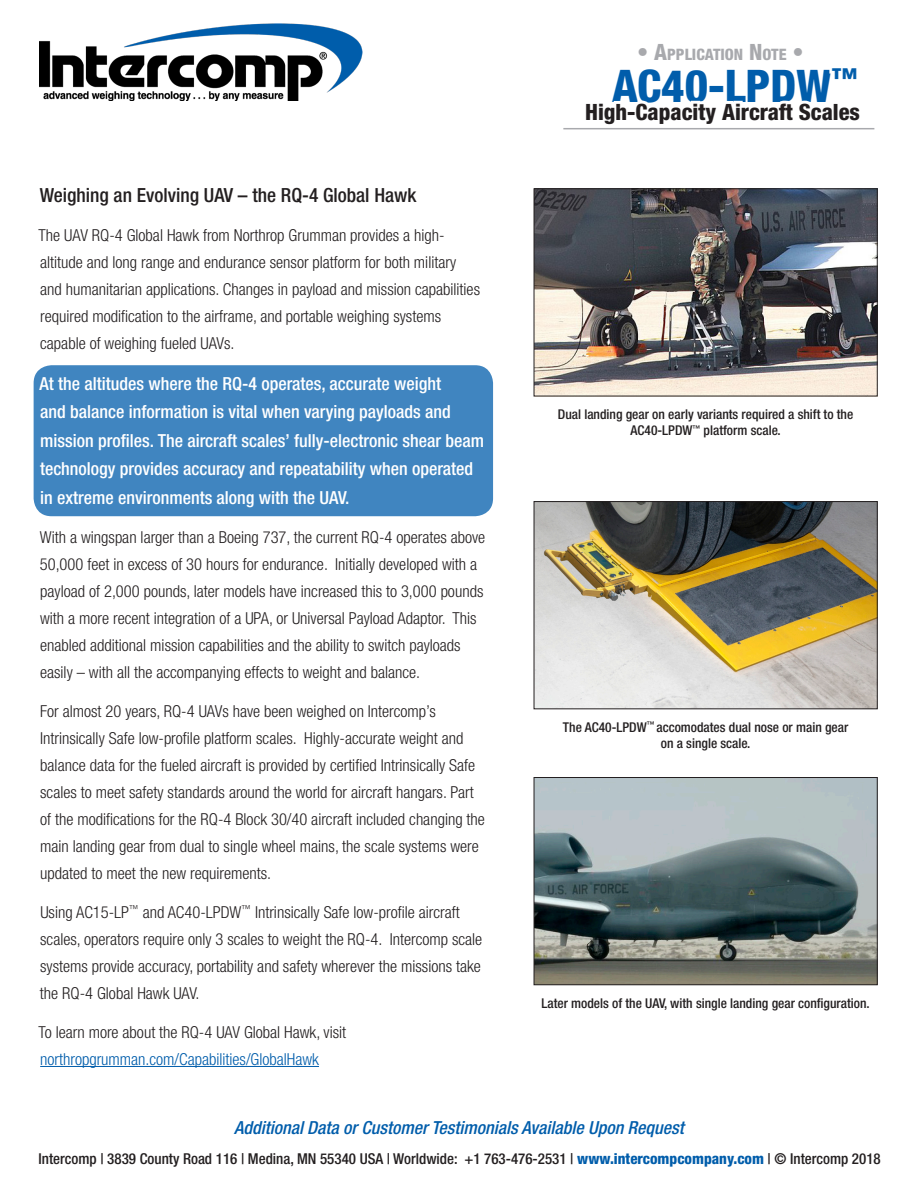
<style>
.page{position:relative;width:918px;height:1188px;background:#fff}
.page>*{position:absolute;margin:0;border:0;box-sizing:border-box;transform-origin:0 0}
.t1{font:800 condensed 45px "Helvetica Neue LT Std";color:#015dab}
.t2{font:800 condensed 22.5px "Helvetica Neue LT Std";color:#231f20}
.t3{font:500 condensed 19.5px "Helvetica Neue LT Std";color:#231f20}
.t4{font:500 condensed 18px/28.5px "Helvetica Neue LT Std";color:#fff}
.t5{font:italic 500 condensed 18px "Helvetica Neue LT Std";color:#015dab}
.t6{font:300 condensed 16.5px/27px "Helvetica Neue LT Std";color:#231f20}
.t7{font:300 condensed 16.5px/27px "Helvetica Neue LT Std";color:#015dab}
.t8{font:800 condensed 15.75px "Helvetica Neue LT Std";color:#a8a9ad}
.t9{font:500 condensed 15px "Helvetica Neue LT Std";color:#231f20}
.t10{font:500 condensed 13.5px/16.2px "Helvetica Neue LT Std";color:#231f20;text-align:center}
.s1{color:#231f20}
.s2{font-size:22.5px}
.s3{font-weight:800;color:#015dab}
</style>
<div class="page">
<img style="left:40px;top:23px;width:323px;height:78px">
<hr style="left:563px;top:128px;width:311px;height:1px;background:#a8a9ad">
<div style="left:34px;top:365px;width:459px;height:151px;background:#4085c0;border-radius:18px"></div>
<svg style="left:581px;top:129px;width:284px;height:1px"></svg>
<hr style="left:40px;top:1066px;width:279px;height:1px;background:#015dab">
<img style="left:536px;top:503px;width:340px;height:204px">
<div style="left:534px;top:501px;width:344px;height:208px;border:1px solid #231f20"></div>
<img style="left:536px;top:190px;width:340px;height:204px">
<div style="left:534px;top:188px;width:344px;height:208px;border:1px solid #231f20"></div>
<img style="left:536px;top:779px;width:340px;height:204px">
<div style="left:534px;top:777px;width:344px;height:208px;border:1px solid #231f20"></div>
<p class="t3" style="left:40px;top:184px;width:378px">Weighing an Evolving UAV – the RQ-4 Global Hawk</p>
<p class="t6" style="left:39px;top:222px;width:443px">The UAV RQ-4 Global Hawk from Northrop Grumman provides a high&shy;altitude and long range and endurance sensor platform for both military and humanitarian applications. Changes in payload and mission capabilities required modification to the airframe, and portable weighing systems capable of weighing fueled UAVs.</p>
<p class="t4" style="left:40px;top:369px;width:446px">At the altitudes where the RQ-4 operates, accurate weight<br>and balance information is vital when varying payloads and mission profiles. The aircraft scales’ fully-electronic shear beam technology provides accuracy and repeatability when operated in extreme environments along with the UAV.</p>
<p class="t6" style="left:40px;top:523px;width:447px">With a wingspan larger than a Boeing 737, the current RQ-4 operates above 50,000 feet in excess of 30 hours for endurance. Initially developed with a payload of 2,000 pounds, later models have increased this to 3,000 pounds with a more recent integration of a UPA, or Universal Payload Adaptor. This enabled additional mission capabilities and the ability to switch payloads easily – with all the accompanying effects to weight and balance.</p>
<p class="t6" style="left:40px;top:697px;width:446px">For almost 20 years, RQ-4 UAVs have been weighed on Intercomp’s Intrinsically Safe low-profile platform scales. Highly-accurate weight and balance data for the fueled aircraft is provided by certified Intrinsically Safe scales to meet safety standards around the world for aircraft hangars. Part of the modifications for the RQ-4 Block 30/40 aircraft included changing the main landing gear from dual to single wheel mains, the scale systems were updated to meet the new requirements.</p>
<p class="t6" style="left:40px;top:898px;width:444px">Using AC15-LP<sup>™</sup> and AC40-LPDW<sup>™</sup> Intrinsically Safe low-profile aircraft scales, operators require only 3 scales to weight the RQ-4. Intercomp scale systems provide accuracy, portability and safety wherever the missions take the RQ-4 Global Hawk UAV.</p>
<p class="t7" style="left:39px;top:1018px;width:309px"><span class="s1">To learn more about the RQ-4 UAV Global Hawk, visit </span>northropgrumman.com/Capabilities/GlobalHawk</p>
<p class="t8" style="left:637px;top:45px;width:168px"><span class="s2">• A</span>PPLICATION <span class="s2">N</span>OTE <span class="s2">•</span></p>
<p class="t1" style="left:612px;top:58px;width:247px">AC40-LPDW<sup>™</sup></p>
<p class="t2" style="left:585px;top:98px;width:276px">High-Capacity Aircraft Scales</p>
<p class="t10" style="left:558px;top:406px;width:297px">Dual landing gear on early variants required a shift to the<br>AC40-LPDW<sup>™</sup> platform scale.</p>
<p class="t10" style="left:563px;top:719px;width:287px">The AC40-LPDW<sup>™</sup> accomodates dual nose or main gear</p>
<p class="t10" style="left:661px;top:735px;width:91px">on a single scale.</p>
<p class="t10" style="left:541px;top:995px;width:330px">Later models of the UAV, with single landing gear configuration.</p>
<p class="t5" style="left:234px;top:1117px;width:451px">Additional Data or Customer Testimonials Available Upon Request</p>
<p class="t9" style="left:39px;top:1150px;width:844px">Intercomp | 3839 County Road 116 | Medina, MN 55340 USA | Worldwide: +1 763-476-2531 | <span class="s3">www.intercompcompany.com</span> | © Intercomp 2018</p>
</div>
